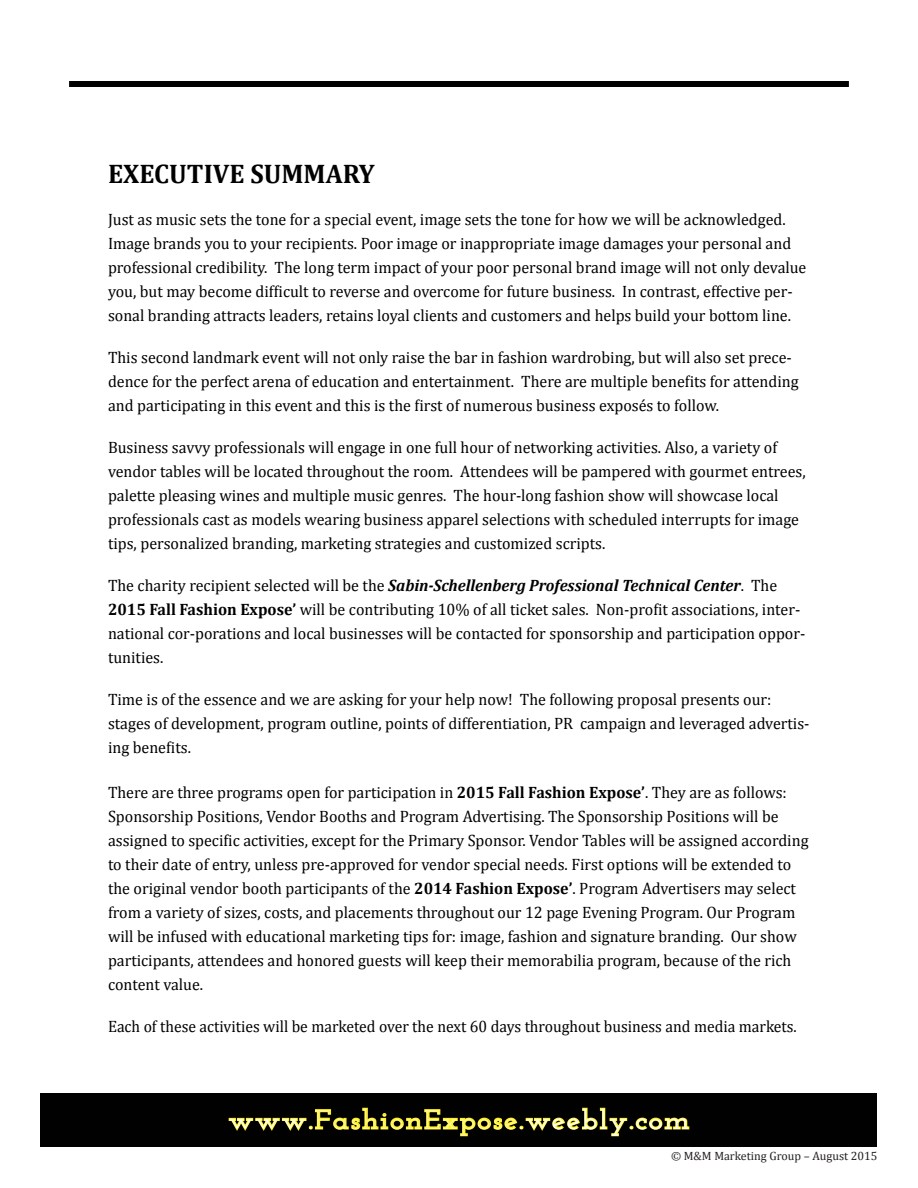
<style>
.page{position:relative;width:918px;height:1188px;background:#fff}
.page>*{position:absolute;margin:0;border:0;box-sizing:border-box;transform-origin:0 0}
.t1{font:600 27px "Josefin Slab";letter-spacing:.05em;color:#fff;scale:1.11 1}
.t2{font:700 27px "Cambria";color:#010101}
.t3{font:16.5px/24px "Cambria";color:#010101}
.t4{font:16.5px "Cambria";color:#010101;scale:.95 1}
.t5{font:12px "Cambria";color:#231f20}
.s1{font-weight:700;font-style:italic}
.s2{font-weight:700}
.s3{color:#fff690}
</style>
<div class="page">
<div style="left:40px;top:1094px;width:838px;height:54px;background:#010101"></div>
<svg style="left:228px;top:1107px;width:462px;height:30px"></svg>
<div style="left:69px;top:81px;width:780px;height:6px;background:#010101"></div>
<h1 class="t2" style="left:108px;top:155px;width:268px">EXECUTIVE SUMMARY</h1>
<p class="t3" style="left:108px;top:207px;width:700px">Just as music sets the tone for a special event, image sets the tone for how we will be acknowledged.<br>Image brands you to your recipients. Poor image or inappropriate image damages your personal and professional credibility. The long term impact of your poor personal brand image will not only devalue you, but may become difficult to reverse and overcome for future business. In contrast, effective per&shy;sonal branding attracts leaders, retains loyal clients and customers and helps build your bottom line.</p>
<p class="t3" style="left:108px;top:345px;width:692px">This second landmark event will not only raise the bar in fashion wardrobing, but will also set prece&shy;dence for the perfect arena of education and entertainment. There are multiple benefits for attending and participating in this event and this is the first of numerous business exposés to follow.</p>
<p class="t3" style="left:108px;top:435px;width:699px">Business savvy professionals will engage in one full hour of networking activities. Also, a variety of vendor tables will be located throughout the room. Attendees will be pampered with gourmet entrees, palette pleasing wines and multiple music genres. The hour-long fashion show will showcase local professionals cast as models wearing business apparel selections with scheduled interrupts for image tips, personalized branding, marketing strategies and customized scripts.</p>
<p class="t3" style="left:108px;top:573px;width:699px">The charity recipient selected will be the <span class="s1">Sabin-Schellenberg Professional Technical Center</span>. The <span class="s2">2015 Fall Fashion Expose’</span> will be contributing 10% of all ticket sales. Non-profit associations, inter&shy;national cor-porations and local businesses will be contacted for sponsorship and participation oppor&shy;tunities.</p>
<p class="t3" style="left:108px;top:687px;width:703px">Time is of the essence and we are asking for your help now! The following proposal presents our: stages of development, program outline, points of differentiation, PR campaign and leveraged advertis&shy;ing benefits.</p>
<p class="t3" style="left:108px;top:780px;width:702px">There are three programs open for participation in <span class="s2">2015 Fall Fashion Expose’</span>. They are as follows:<br>Sponsorship Positions, Vendor Booths and Program Advertising. The Sponsorship Positions will be assigned to specific activities, except for the Primary Sponsor. Vendor Tables will be assigned according to their date of entry, unless pre-approved for vendor special needs. First options will be extended to the original vendor booth participants of the <span class="s2">2014 Fashion Expose’</span>. Program Advertisers may select from a variety of sizes, costs, and placements throughout our 12 page Evening Program. Our Program will be infused with educational marketing tips for: image, fashion and signature branding. Our show participants, attendees and honored guests will keep their memorabilia program, because of the rich content value.</p>
<p class="t4" style="left:108px;top:1017px;width:727px">Each of these activities will be marketed over the next 60 days throughout business and media markets.</p>
<h1 class="t1" style="left:228px;top:1104px;width:417px">www.<span class="s3">FashionExpose</span>.weebly.com</h1>
<p class="t5" style="left:671px;top:1149px;width:208px">© M&amp;M Marketing Group – August 2015</p>
</div>
